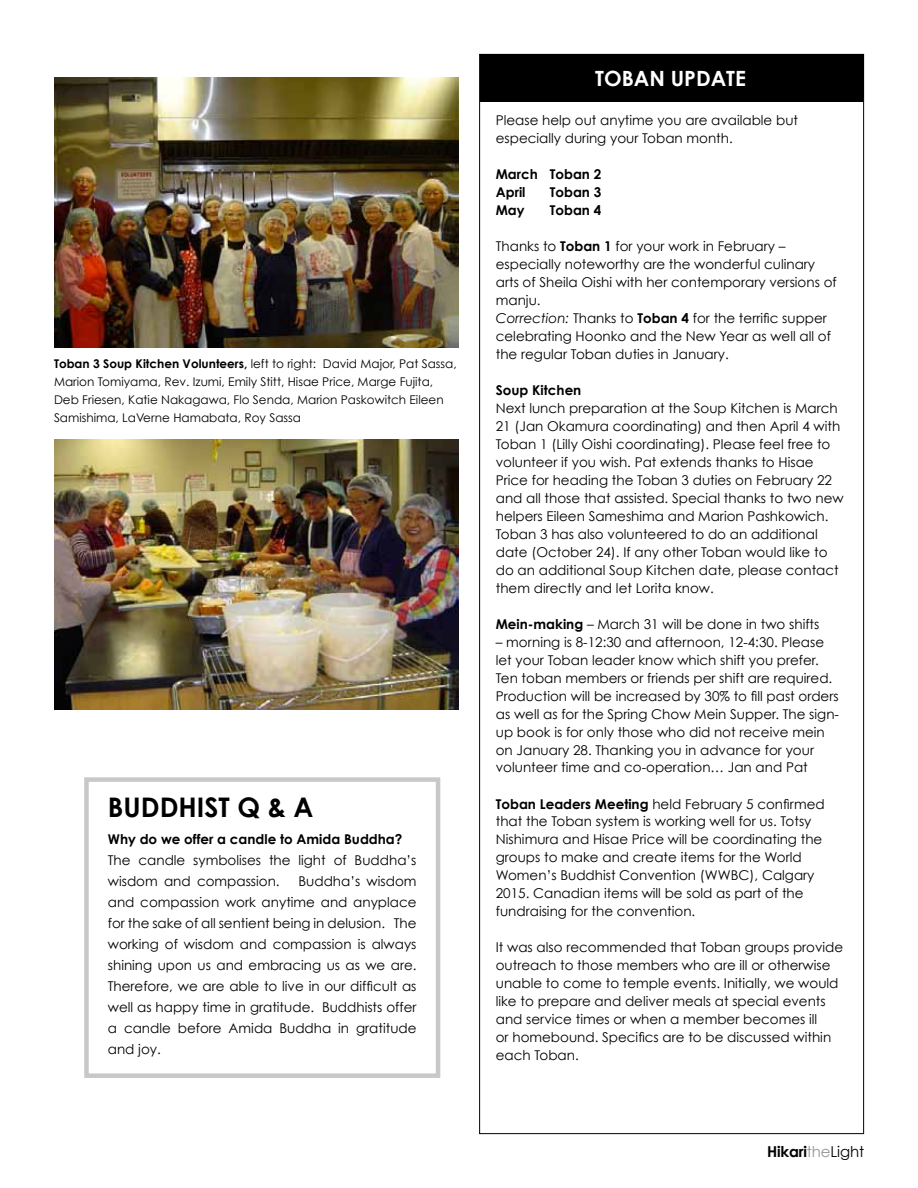
<style>
.page{position:relative;width:918px;height:1188px;background:#fff}
.page>*{position:absolute;margin:0;border:0;box-sizing:border-box;transform-origin:0 0}
.t1{font:700 27px "Century Gothic";color:#000}
.t2{font:700 21px "Century Gothic";color:#fff}
.t3{font:700 15px "Century Gothic";letter-spacing:-.01em;color:#000}
.t4{font:13.5px/18px "Century Gothic";color:#000}
.t5{font:700 13.5px/18px "Century Gothic";color:#000}
.t6{font:12px/18px "Century Gothic";color:#000}
.s1{font-weight:700}
.s2{font-style:italic}
.s3{font-weight:400;color:#939598}
.s4{font-weight:400}
</style>
<div class="page">
<div style="left:480px;top:54px;width:384px;height:48px;background:#000"></div>
<img style="left:54px;top:440px;width:405px;height:270px">
<img style="left:54px;top:78px;width:405px;height:270px">
<div style="left:84px;top:777px;width:356px;height:301px;border:4px solid #c7c8ca"></div>
<p class="t6" style="left:54px;top:354px;width:404px"><span class="s1">Toban 3 Soup Kitchen Volunteers,</span> left to right: David Major, Pat Sassa, Marion Tomiyama, Rev. Izumi, Emily Stitt, Hisae Price, Marge Fujita, Deb Friesen, Katie Nakagawa, Flo Senda, Marion Paskowitch Eileen Samishima, LaVerne Hamabata, Roy Sassa</p>
<h1 class="t1" style="left:108px;top:790px;width:207px">BUDDHIST Q &amp; A</h1>
<p class="t5" style="left:108px;top:830px;width:296px">Why do we offer a candle to Amida Buddha?</p>
<p class="t4" style="left:108px;top:850px;width:310px;line-height:21px">The candle symbolises the light of Buddha’s wisdom and compassion.</p>
<p class="t4" style="left:108px;top:871px;width:310px;line-height:21px;text-align:justify;text-indent:191px">Buddha’s wisdom and compassion work anytime and anyplace for the sake of all sentient being in delusion. The working of wisdom and compassion is always shining upon us and embracing us as we are.<br>Therefore, we are able to live in our difficult as well as happy time in gratitude. Buddhists offer a candle before Amida Buddha in gratitude and joy.</p>
<h2 class="t2" style="left:595px;top:65px;width:152px">TOBAN UPDATE</h2>
<p class="t4" style="left:496px;top:111px;width:304px">Please help out anytime you are available but especially during your Toban month.</p>
<p class="t5" style="left:496px;top:164px;width:107px">March Toban 2<br>April</p>
<p class="t5" style="left:550px;top:182px;width:53px">Toban 3</p>
<p class="t5" style="left:496px;top:200px;width:30px">May</p>
<p class="t5" style="left:550px;top:200px;width:53px">Toban 4</p>
<p class="t4" style="left:496px;top:237px;width:342px">Thanks to <span class="s1">Toban 1</span> for your work in February – especially noteworthy are the wonderful culinary arts of Sheila Oishi with her contemporary versions of manju.<br><span class="s2">Correction:</span> Thanks to <span class="s1">Toban 4</span> for the terrific supper celebrating Hoonko and the New Year as well all of the regular Toban duties in January.</p>
<p class="t5" style="left:496px;top:380px;width:87px">Soup Kitchen</p>
<p class="t4" style="left:496px;top:399px;width:349px">Next lunch preparation at the Soup Kitchen is March 21 (Jan Okamura coordinating) and then April 4 with Toban 1 (Lilly Oishi coordinating). Please feel free to volunteer if you wish. Pat extends thanks to Hisae Price for heading the Toban 3 duties on February 22 and all those that assisted. Special thanks to two new helpers Eileen Sameshima and Marion Pashkowich.<br>Toban 3 has also volunteered to do an additional date (October 24). If any other Toban would like to do an additional Soup Kitchen date, please contact them directly and let Lorita know.</p>
<p class="t4" style="left:496px;top:614px;width:325px"><span class="s1">Mein-making</span> – March 31 will be done in two shifts</p>
<p class="t4" style="left:496px;top:632px;width:345px">– morning is 8-12:30 and afternoon, 12-4:30. Please let your Toban leader know which shift you prefer.<br>Ten toban members or friends per shift are required.<br>Production will be increased by 30% to fill past orders as well as for the Spring Chow Mein Supper. The sign&shy;up book is for only those who did not receive mein on January 28. Thanking you in advance for your volunteer time and co-operation… Jan and Pat</p>
<p class="t4" style="left:496px;top:794px;width:331px"><span class="s1">Toban Leaders Meeting</span> held February 5 confirmed that the Toban system is working well for us. Totsy Nishimura and Hisae Price will be coordinating the groups to make and create items for the World Women’s Buddhist Convention (WWBC), Calgary 2015. Canadian items will be sold as part of the fundraising for the convention.</p>
<p class="t4" style="left:496px;top:938px;width:349px">It was also recommended that Toban groups provide outreach to those members who are ill or otherwise unable to come to temple events. Initially, we would like to prepare and deliver meals at special events and service times or when a member becomes ill<br>or homebound. Specifics are to be discussed within each Toban.</p>
<p class="t3" style="left:767px;top:1142px;width:99px">Hikari<span class="s3">the</span><span class="s4">Light</span></p>
</div>
